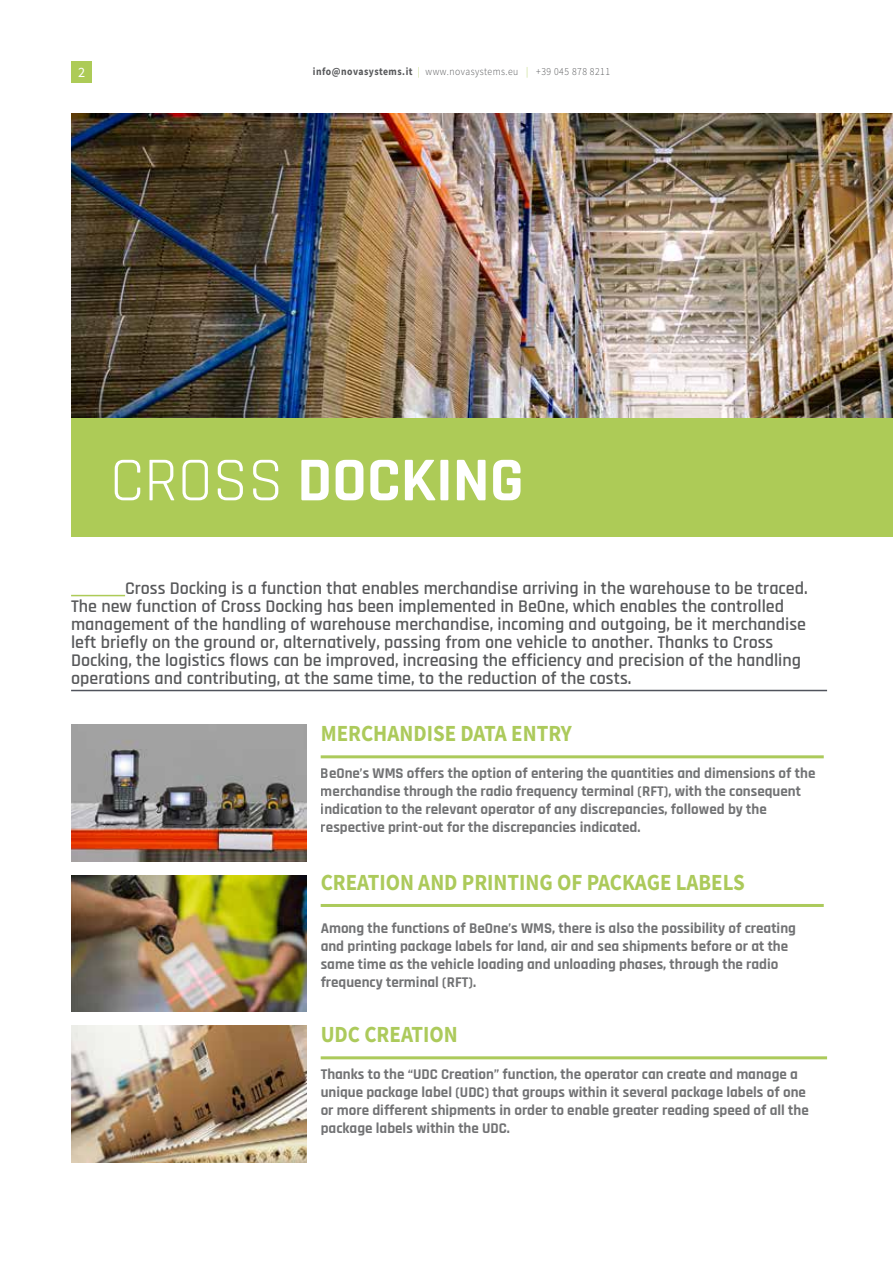
<style>
.page{position:relative;width:893px;height:1263px;background:#fff}
.page>*{position:absolute;margin:0;border:0;box-sizing:border-box;transform-origin:0 0}
.t1{font:700 63px "Rajdhani";color:#fff}
.t2{font:700 23.1px "Source Sans Pro";color:#acca5b;scale:.91 1}
.t3{font:600 18px/18px "Rajdhani";color:#58595b}
.t4{font:700 15px/18px "Rajdhani";color:#58595b}
.t5{font:14.25px "Source Sans Pro";color:#fff}
.t6{font:300 10.8px "Source Sans Pro";letter-spacing:.05em;color:#58595b;scale:.91 1}
.s1{font-weight:700}
.s2{color:#adcb57}
.s3{font-weight:400}
</style>
<div class="page">
<div style="left:71px;top:61px;width:21px;height:21px;background:#adcb57"></div>
<img style="left:71px;top:113px;width:822px;height:305px">
<div style="left:71px;top:418px;width:822px;height:118px;background:#adcb57"></div>
<img style="left:71px;top:724px;width:235px;height:137px">
<img style="left:71px;top:875px;width:235px;height:137px">
<img style="left:71px;top:1026px;width:235px;height:136px">
<hr style="left:71px;top:595px;width:54px;height:1px;background:#adcb57">
<hr style="left:71px;top:690px;width:756px;height:1px;background:#50535c">
<hr style="left:321px;top:1056px;width:506px;height:3px;background:#acca5b">
<hr style="left:321px;top:904px;width:503px;height:3px;background:#acca5b">
<hr style="left:321px;top:755px;width:503px;height:3px;background:#acca5b">
<p class="t5" style="left:78px;top:63px;width:9px">2</p>
<p class="t6" style="left:313px;top:65px;width:328px"><span class="s1">info@novasystems.it</span> <span class="s2">|</span> www.novasystems.eu <span class="s2">|</span> +39 045 878 8211</p>
<h1 class="t1" style="left:110px;top:442px;width:415px"><span class="s3">CROSS</span> DOCKING</h1>
<p class="t3" style="left:71px;top:580px;width:738px;text-indent:54px">Cross Docking is a function that enables merchandise arriving in the warehouse to be traced.<br>The new function of Cross Docking has been implemented in BeOne, which enables the controlled management of the handling of warehouse merchandise, incoming and outgoing, be it merchandise left briefly on the ground or, alternatively, passing from one vehicle to another. Thanks to Cross Docking, the logistics flows can be improved, increasing the efficiency and precision of the handling operations and contributing, at the same time, to the reduction of the costs.</p>
<h2 class="t2" style="left:321px;top:718px;width:278px">MERCHANDISE DATA ENTRY</h2>
<p class="t4" style="left:321px;top:765px;width:496px">BeOne’s WMS offers the option of entering the quantities and dimensions of the merchandise through the radio frequency terminal (RFT), with the consequent indication to the relevant operator of any discrepancies, followed by the respective print-out for the discrepancies indicated.</p>
<h2 class="t2" style="left:321px;top:867px;width:467px">CREATION AND PRINTING OF PACKAGE LABELS</h2>
<p class="t4" style="left:321px;top:920px;width:477px">Among the functions of BeOne’s WMS, there is also the possibility of creating and printing package labels for land, air and sea shipments before or at the same time as the vehicle loading and unloading phases, through the radio frequency terminal (RFT).</p>
<h2 class="t2" style="left:321px;top:1019px;width:152px">UDC CREATION</h2>
<p class="t4" style="left:321px;top:1065px;width:490px">Thanks to the “UDC Creation” function, the operator can create and manage a unique package label (UDC) that groups within it several package labels of one or more different shipments in order to enable greater reading speed of all the package labels within the UDC.</p>
</div>
